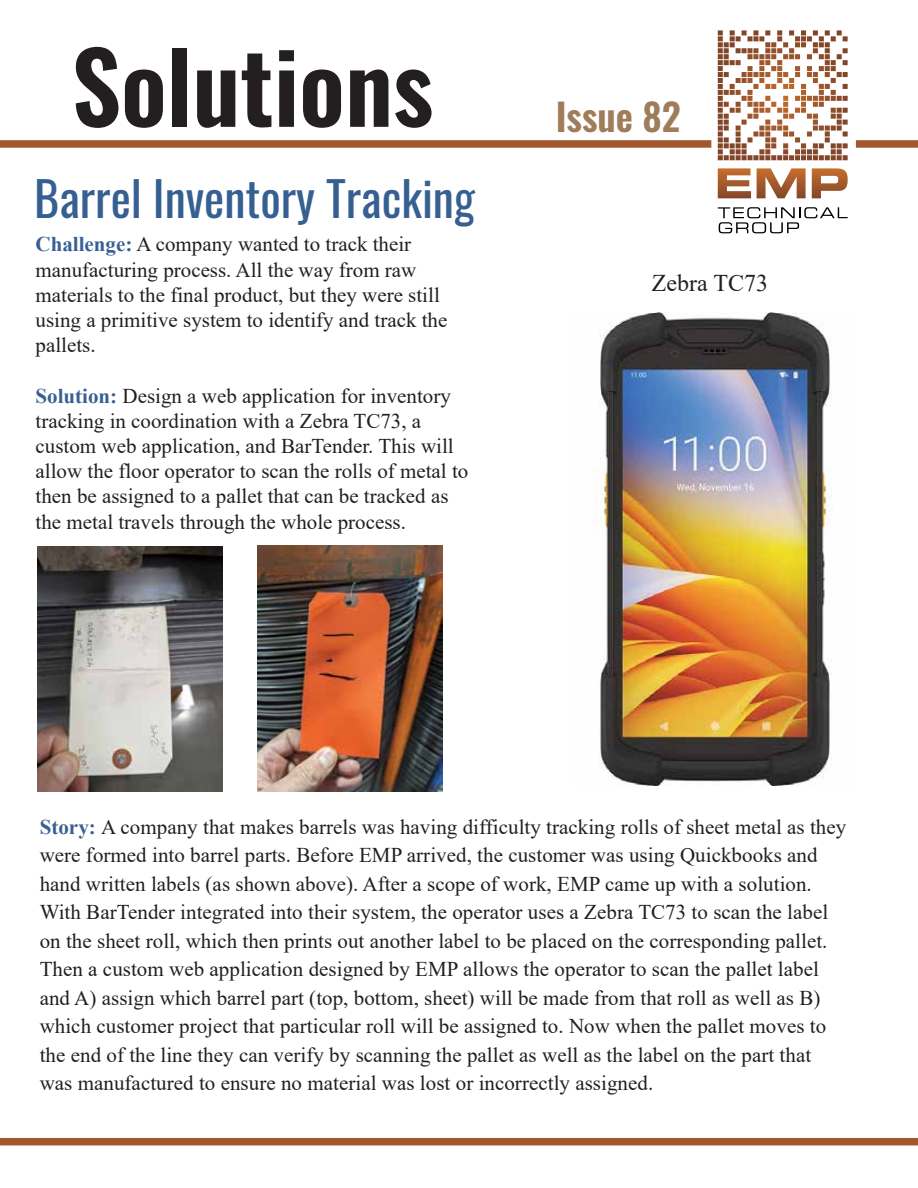
<style>
.page{position:relative;width:918px;height:1188px;background:#fff}
.page>*{position:absolute;margin:0;border:0;box-sizing:border-box;transform-origin:0 0}
.t1{font:600 97.5px "Oswald";color:#231f20}
.t2{font:48px "Oswald";color:#365f92}
.t3{font:600 37.5px "Oswald";color:#9f7d5b}
.t4{font:24px "Times New Roman";color:#231f20}
.t5{font:21px/25.2px "Times New Roman";color:#231f20}
.s1{font-weight:700;color:#385f94}
</style>
<div class="page">
<svg style="left:718px;top:168px;width:33px;height:30px"></svg>
<svg style="left:757px;top:168px;width:49px;height:30px"></svg>
<svg style="left:812px;top:168px;width:36px;height:30px"></svg>
<svg style="left:718px;top:207px;width:130px;height:26px"></svg>
<svg style="left:718px;top:30px;width:130px;height:41px"></svg>
<div style="left:0;top:140px;width:711px;height:8px;background:#a1582c"></div>
<div style="left:856px;top:140px;width:62px;height:8px;background:#a1582c"></div>
<div style="left:0;top:1138px;width:918px;height:7px;background:#a1582c"></div>
<img style="left:38px;top:546px;width:185px;height:246px">
<img style="left:257px;top:546px;width:185px;height:245px">
<img style="left:595px;top:313px;width:238px;height:472px">
<h1 class="t1" style="left:72px;top:36px;width:363px">Solutions</h1>
<h2 class="t2" style="left:34px;top:156px;width:442px">Barrel Inventory Tracking</h2>
<p class="t5" style="left:36px;top:231px;width:413px"><span class="s1">Challenge:</span> A company wanted to track their manufacturing process. All the way from raw materials to the final product, but they were still using a primitive system to identify and track the pallets.</p>
<p class="t5" style="left:36px;top:382px;width:434px"><span class="s1">Solution:</span> Design a web application for inventory tracking in coordination with a Zebra TC73, a custom web application, and BarTender. This will allow the floor operator to scan the rolls of metal to then be assigned to a pallet that can be tracked as the metal travels through the whole process.</p>
<h3 class="t3" style="left:556px;top:97px;width:127px">Issue 82</h3>
<p class="t4" style="left:652px;top:266px;width:118px">Zebra TC73</p>
<p class="t5" style="left:40px;top:812px;width:808px;line-height:28.5px"><span class="s1">Story:</span> A company that makes barrels was having difficulty tracking rolls of sheet metal as they were formed into barrel parts. Before EMP arrived, the customer was using Quickbooks and hand written labels (as shown above). After a scope of work, EMP came up with a solution.<br>With BarTender integrated into their system, the operator uses a Zebra TC73 to scan the label on the sheet roll, which then prints out another label to be placed on the corresponding pallet.<br>Then a custom web application designed by EMP allows the operator to scan the pallet label and A) assign which barrel part (top, bottom, sheet) will be made from that roll as well as B) which customer project that particular roll will be assigned to. Now when the pallet moves to the end of the line they can verify by scanning the pallet as well as the label on the part that was manufactured to ensure no material was lost or incorrectly assigned.</p>
</div>
